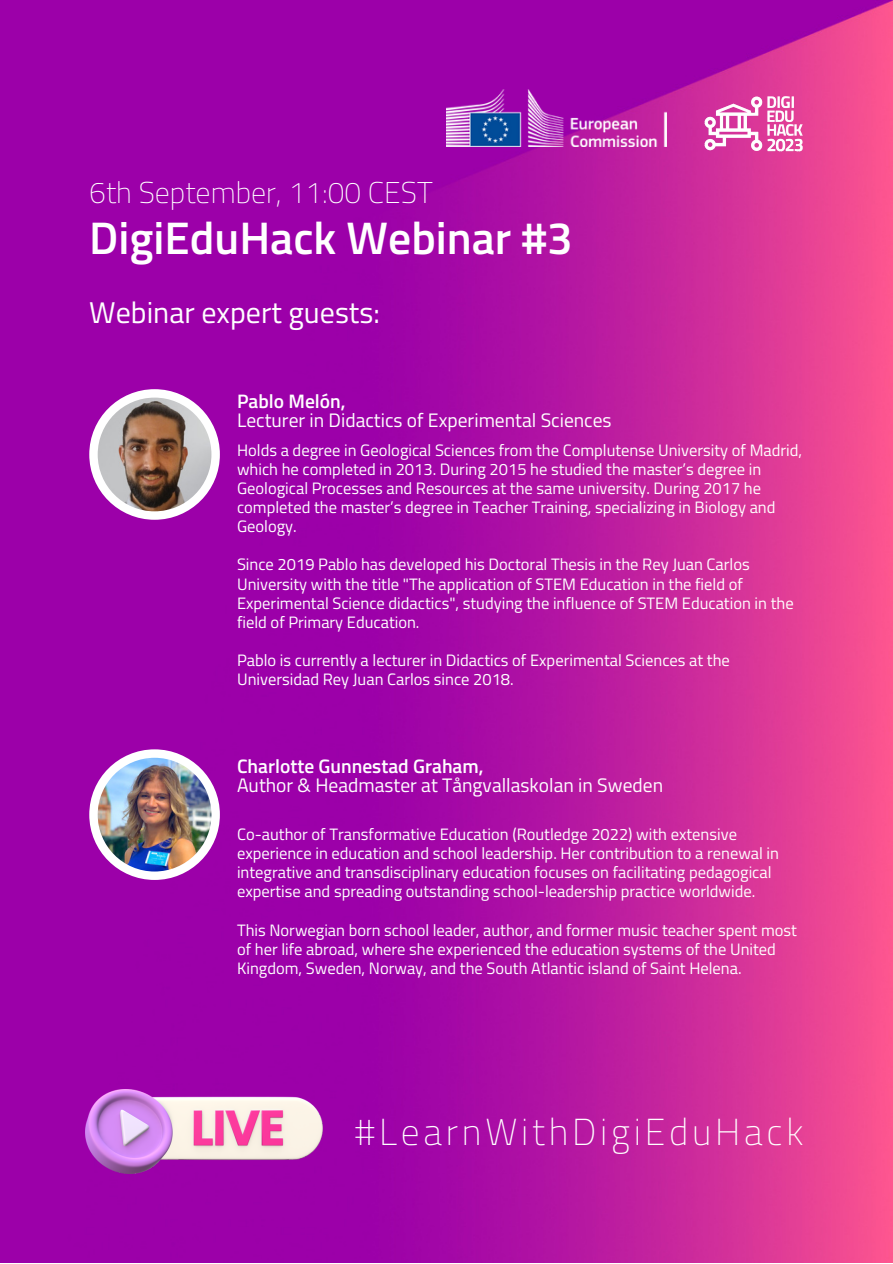
<style>
.page{position:relative;width:893px;height:1264px;background:#fff}
.page>*{position:absolute;margin:0;border:0;box-sizing:border-box;transform-origin:0 0}
.t1{font:600 45.6px "Titillium Web";color:#fff}
.t2{font:200 37.5px "Titillium Web";letter-spacing:.1em;color:#fff}
.t3{font:200 30px "Titillium Web";color:#fff}
.t4{font:30px "Titillium Web";color:#fff}
.t5{font:19.5px "Titillium Web";color:#fff}
.t6{font:600 19.5px "Titillium Web";color:#fff}
.t7{font:16.5px/19px "Titillium Web";color:#fff}
</style>
<div class="page">
<img style="left:0;top:0;width:892px;height:1262px">
<div style="left:89px;top:389px;width:131px;height:131px;background:#fff;border-radius:50%"></div>
<img style="left:98px;top:397px;width:113px;height:114px;border-radius:50%">
<img style="left:446px;top:89px;width:220px;height:58px">
<img style="left:704px;top:97px;width:99px;height:55px">
<img style="left:85px;top:1089px;width:237px;height:84px">
<div style="left:89px;top:749px;width:131px;height:131px;background:#fff;border-radius:50%"></div>
<img style="left:98px;top:757px;width:113px;height:114px;border-radius:50%">
<p class="t3" style="left:89px;top:168px;width:345px">6th September, 11:00 CEST</p>
<p class="t1" style="left:89px;top:202px;width:485px">DigiEduHack Webinar #3</p>
<p class="t4" style="left:89px;top:289px;width:292px">Webinar expert guests:</p>
<p class="t6" style="left:237px;top:386px;width:110px">Pablo Melón,</p>
<p class="t5" style="left:237px;top:405px;width:376px">Lecturer in Didactics of Experimental Sciences</p>
<p class="t7" style="left:237px;top:440px;width:566px">Holds a degree in Geological Sciences from the Complutense University of Madrid, which he completed in 2013. During 2015 he studied the master’s degree in Geological Processes and Resources at the same university. During 2017 he completed the master’s degree in Teacher Training, specializing in Biology and Geology.</p>
<p class="t7" style="left:237px;top:555px;width:558px">Since 2019 Pablo has developed his Doctoral Thesis in the Rey Juan Carlos University with the title "The application of STEM Education in the field of Experimental Science didactics", studying the influence of STEM Education in the field of Primary Education.</p>
<p class="t7" style="left:237px;top:650px;width:494px">Pablo is currently a lecturer in Didactics of Experimental Sciences at the<br>Universidad Rey Juan Carlos since 2018.</p>
<p class="t6" style="left:237px;top:750px;width:248px">Charlotte Gunnestad Graham,</p>
<p class="t5" style="left:237px;top:769px;width:427px">Author &amp; Headmaster at Tångvallaskolan in Sweden</p>
<p class="t7" style="left:237px;top:824px;width:543px">Co-author of Transformative Education (Routledge 2022) with extensive experience in education and school leadership. Her contribution to a renewal in integrative and transdisciplinary education focuses on facilitating pedagogical expertise and spreading outstanding school-leadership practice worldwide.</p>
<p class="t7" style="left:237px;top:919px;width:561px">This Norwegian born school leader, author, and former music teacher spent most of her life abroad, where she experienced the education systems of the United<br>Kingdom, Sweden, Norway, and the South Atlantic island of Saint Helena.</p>
<p class="t2" style="left:354px;top:1102px;width:450px">#LearnWithDigiEduHack</p>
</div>
